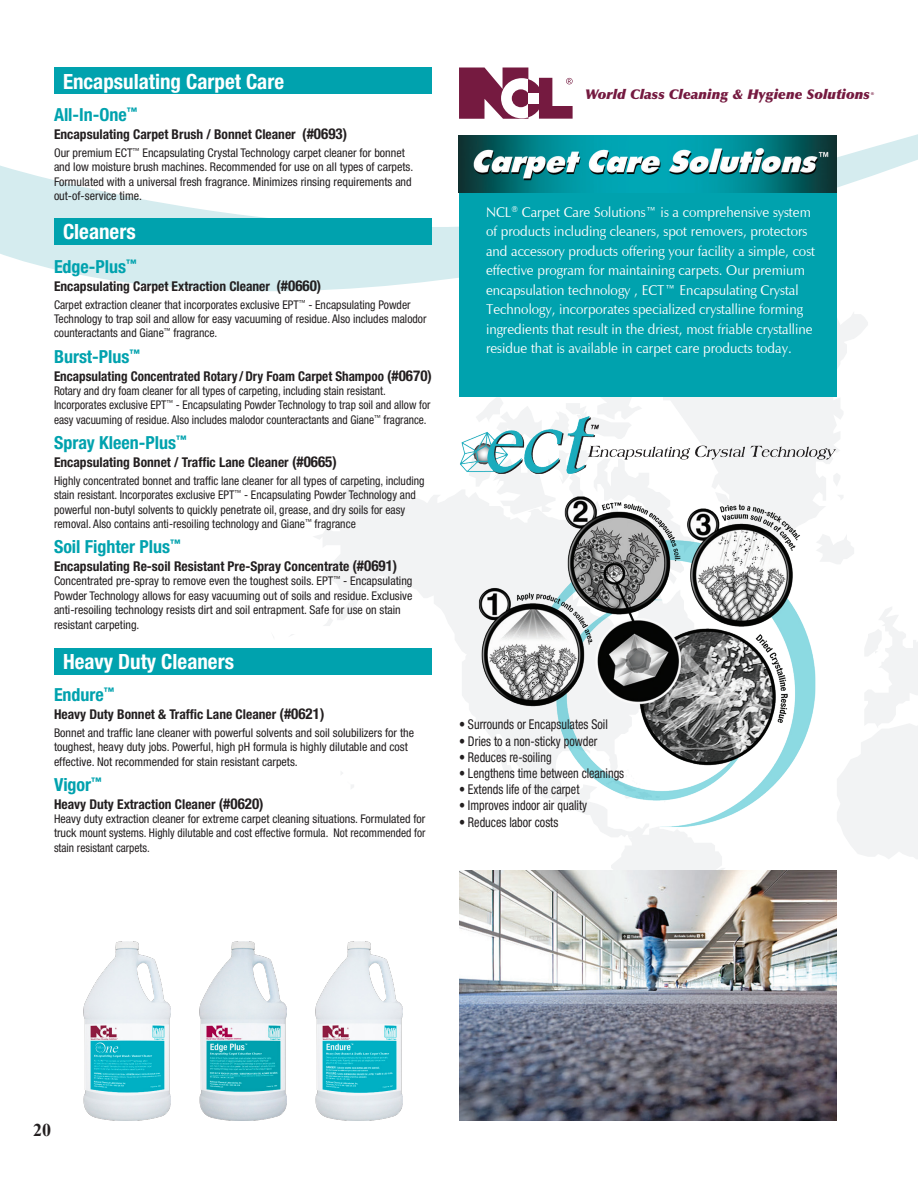
<style>
.page{position:relative;width:918px;height:1188px;background:#fff}
.page>*{position:absolute;margin:0;border:0;box-sizing:border-box;transform-origin:0 0}
.Product_Name{font:700 condensed 21px "Helvetica Neue LT Std";color:#fff}
.Product_Subname{font:700 condensed 18px "Helvetica Neue LT Std";color:#00a2ae}
.t1{font:700 18px "Times New Roman";color:#231f20}
.Product_Name-2{font:14.25px/19.5px "Zapf Humanist 601 BT";color:#fff;scale:.95 1}
.Product_Subname-2{font:700 condensed 13.5px "Helvetica Neue LT Std";color:#231f20}
.t2{font:condensed 13.5px "Helvetica Neue LT Std";color:#231f20;scale:.9 1}
.t3{font:italic 13.5px "Optima LT Std X Black";color:#751a40}
.Product_Uses{font:condensed 12px/14.4px "Helvetica Neue LT Std";color:#231f20}
.Product_Uses-2{font:condensed 12px/14.4px "Helvetica Neue LT Std";color:#231f20;scale:.95 1}
.t4{font:700 3.9px "Arial";color:#751a40}
.s1{font-size:15px}
</style>
<div class="page">
<svg style="left:694px;top:396px;width:149px;height:56px;fill:#f2f3f4"></svg>
<svg style="left:837px;top:535px;width:17px;height:29px"></svg>
<svg style="left:837px;top:474px;width:3px;height:11px"></svg>
<svg style="left:838px;top:495px;width:5px;height:4px"></svg>
<svg style="left:469px;top:396px;width:225px;height:20px"></svg>
<svg style="left:314px;top:481px;width:82px;height:139px;fill:#f2f3f4"></svg>
<svg style="left:396px;top:492px;width:63px;height:154px;fill:#f2f3f4"></svg>
<svg style="left:323px;top:617px;width:10px;height:9px"></svg>
<svg style="left:607px;top:837px;width:167px;height:34px;fill:#f2f3f4"></svg>
<svg style="left:599px;top:828px;width:88px;height:9px"></svg>
<svg style="left:837px;top:607px;width:81px;height:252px"></svg>
<svg style="left:0;top:134px;width:918px;height:234px"></svg>
<div style="left:54px;top:68px;width:378px;height:26px;background:#00a2ae"></div>
<div style="left:54px;top:648px;width:378px;height:27px;background:#00a2ae"></div>
<div style="left:54px;top:218px;width:378px;height:27px;background:#00a2ae"></div>
<div style="left:459px;top:138px;width:378px;height:258px;background:#00a2ae"></div>
<img style="left:459px;top:135px;width:378px;height:57px">
<img style="left:459px;top:416px;width:378px;height:412px">
<img style="left:459px;top:871px;width:378px;height:249px">
<img style="left:83px;top:941px;width:87px;height:179px">
<img style="left:199px;top:941px;width:88px;height:179px">
<img style="left:316px;top:941px;width:87px;height:179px">
<svg style="left:459px;top:68px;width:114px;height:51px"></svg>
<div style="left:528px;top:93px;width:11px;height:10px;background:#fff"></div>
<p class="Product_Name" style="left:63px;top:69px;width:223px">Encapsulating Carpet Care</p>
<p class="Product_Subname" style="left:54px;top:104px;width:85px">All-In-One<sup>™</sup></p>
<p class="Product_Subname-2" style="left:54px;top:126px;width:295px">Encapsulating Carpet Brush / Bonnet Cleaner <span class="s1">(#0693)</span></p>
<p class="Product_Uses" style="left:54px;top:145px;width:361px">Our premium ECT<sup>™</sup> Encapsulating Crystal Technology carpet cleaner for bonnet and low moisture brush machines. Recommended for use on all types of carpets.<br>Formulated with a universal fresh fragrance. Minimizes rinsing requirements and out-of-service time.</p>
<p class="Product_Name" style="left:63px;top:219px;width:74px">Cleaners</p>
<p class="Product_Subname" style="left:54px;top:255px;width:84px">Edge-Plus<sup>™</sup></p>
<p class="Product_Subname-2" style="left:54px;top:278px;width:269px">Encapsulating Carpet Extraction Cleaner <span class="s1">(#0660)</span></p>
<p class="Product_Uses" style="left:54px;top:297px;width:374px">Carpet extraction cleaner that incorporates exclusive EPT<sup>™</sup> - Encapsulating Powder<br>Technology to trap soil and allow for easy vacuuming of residue. Also includes malodor counteractants and Giane<sup>™</sup> fragrance.</p>
<p class="Product_Subname" style="left:54px;top:345px;width:88px">Burst-Plus<sup>™</sup></p>
<p class="Product_Subname-2" style="left:54px;top:368px;width:380px">Encapsulating Concentrated Rotary / Dry Foam Carpet Shampoo <span class="s1">(#0670)</span></p>
<p class="Product_Uses-2" style="left:54px;top:383px;width:398px">Rotary and dry foam cleaner for all types of carpeting, including stain resistant.<br>Incorporates exclusive EPT<sup>™</sup> - Encapsulating Powder Technology to trap soil and allow for easy vacuuming of residue. Also includes malodor counteractants and Giane<sup>™</sup> fragrance.</p>
<p class="Product_Subname" style="left:54px;top:432px;width:134px">Spray Kleen-Plus<sup>™</sup></p>
<p class="Product_Subname-2" style="left:54px;top:454px;width:284px">Encapsulating Bonnet / Traffic Lane Cleaner <span class="s1">(#0665)</span></p>
<p class="Product_Uses" style="left:54px;top:473px;width:372px">Highly concentrated bonnet and traffic lane cleaner for all types of carpeting, including stain resistant. Incorporates exclusive EPT<sup>™</sup> - Encapsulating Powder Technology and powerful non-butyl solvents to quickly penetrate oil, grease, and dry soils for easy removal. Also contains anti-resoiling technology and Giane<sup>™</sup> fragrance</p>
<p class="Product_Subname" style="left:54px;top:536px;width:128px">Soil Fighter Plus<sup>™</sup></p>
<p class="Product_Subname-2" style="left:54px;top:558px;width:345px">Encapsulating Re-soil Resistant Pre-Spray Concentrate <span class="s1">(#0691)</span></p>
<p class="Product_Uses" style="left:54px;top:574px;width:360px">Concentrated pre-spray to remove even the toughest soils. EPT<sup>™</sup> - Encapsulating Powder Technology allows for easy vacuuming out of soils and residue. Exclusive anti-resoiling technology resists dirt and soil entrapment. Safe for use on stain resistant carpeting.</p>
<p class="Product_Name" style="left:63px;top:649px;width:173px">Heavy Duty Cleaners</p>
<p class="Product_Subname" style="left:54px;top:684px;width:62px">Endure<sup>™</sup></p>
<p class="Product_Subname-2" style="left:54px;top:706px;width:272px">Heavy Duty Bonnet &amp; Traffic Lane Cleaner <span class="s1">(#0621)</span></p>
<p class="Product_Uses" style="left:54px;top:725px;width:362px">Bonnet and traffic lane cleaner with powerful solvents and soil solubilizers for the toughest, heavy duty jobs. Powerful, high pH formula is highly dilutable and cost effective. Not recommended for stain resistant carpets.</p>
<p class="Product_Subname" style="left:54px;top:773px;width:49px">Vigor<sup>™</sup></p>
<p class="Product_Subname-2" style="left:54px;top:796px;width:211px">Heavy Duty Extraction Cleaner <span class="s1">(#0620)</span></p>
<p class="Product_Uses" style="left:54px;top:812px;width:373px;text-align:justify">Heavy duty extraction cleaner for extreme carpet cleaning situations. Formulated for truck mount systems. Highly dilutable and cost effective formula. Not recommended for stain resistant carpets.</p>
<p class="t3" style="left:585px;top:87px;width:286px">World Class Cleaning &amp; Hygiene Solutions</p>
<p class="t4" style="left:871px;top:91px;width:4px">®</p>
<p class="Product_Name-2" style="left:486px;top:202px;width:348px">NCL<sup>®</sup> Carpet Care Solutions™ is a comprehensive system of products including cleaners, spot removers, protectors and accessory products offering your facility a simple, cost effective program for maintaining carpets. Our premium encapsulation technology , ECT™ Encapsulating Crystal Technology, incorporates specialized crystalline forming ingredients that result in the driest, most friable crystalline residue that is available in carpet care products today.</p>
<p class="t2" style="left:459px;top:717px;width:167px">• Surrounds or Encapsulates Soil</p>
<p class="t2" style="left:459px;top:733px;width:155px">• Dries to a non-sticky powder</p>
<p class="t2" style="left:459px;top:749px;width:104px">• Reduces re-soiling</p>
<p class="t2" style="left:459px;top:765px;width:185px">• Lengthens time between cleanings</p>
<p class="t2" style="left:459px;top:782px;width:135px">• Extends life of the carpet</p>
<p class="t2" style="left:459px;top:798px;width:144px">• Improves indoor air quality</p>
<p class="t2" style="left:459px;top:814px;width:112px">• Reduces labor costs</p>
<p class="t1" style="left:33px;top:1117px;width:19px">20</p>
</div>
